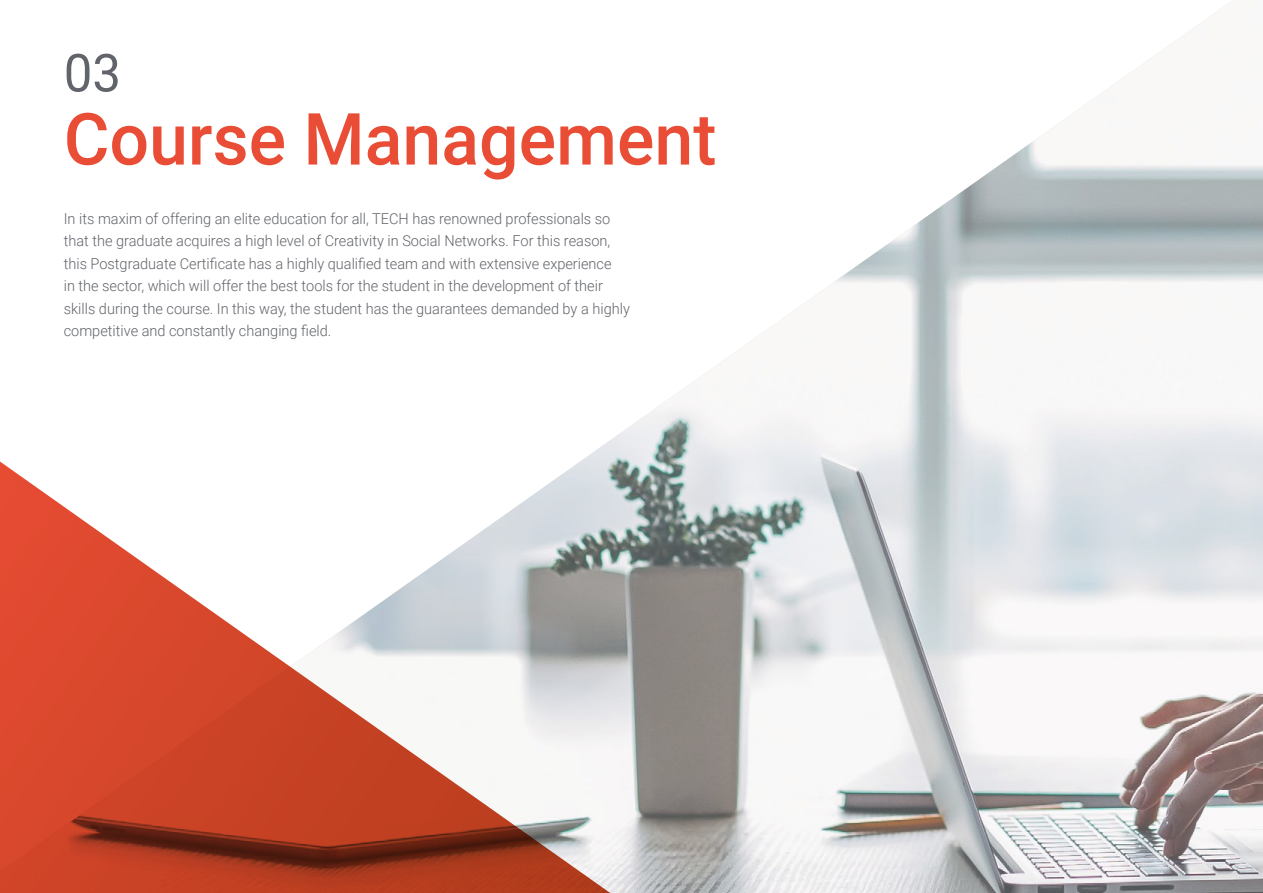
<style>
.page{position:relative;width:1263px;height:893px;background:#fff}
.page>*{position:absolute;margin:0;border:0;box-sizing:border-box;transform-origin:0 0}
.t1{font:500 72px "Roboto";color:#e94d35}
.t2{font:52.5px "Roboto";color:#61646a}
.t3{font:300 15px/22.5px "Roboto";color:#61646a}
</style>
<div class="page">
<img style="left:602px;top:0;width:661px;height:893px">
<svg style="left:0;top:446px;width:640px;height:447px"></svg>
<h2 class="t2" style="left:64px;top:36px;width:59px">03</h2>
<h1 class="t1" style="left:64px;top:89px;width:654px">Course Management</h1>
<p class="t3" style="left:64px;top:207px;width:568px">In its maxim of offering an elite education for all, TECH has renowned professionals so that the graduate acquires a high level of Creativity in Social Networks. For this reason, this Postgraduate Certificate has a highly qualified team and with extensive experience<br>in the sector, which will offer the best tools for the student in the development of their skills during the course. In this way, the student has the guarantees demanded by a highly competitive and constantly changing field.</p>
</div>
